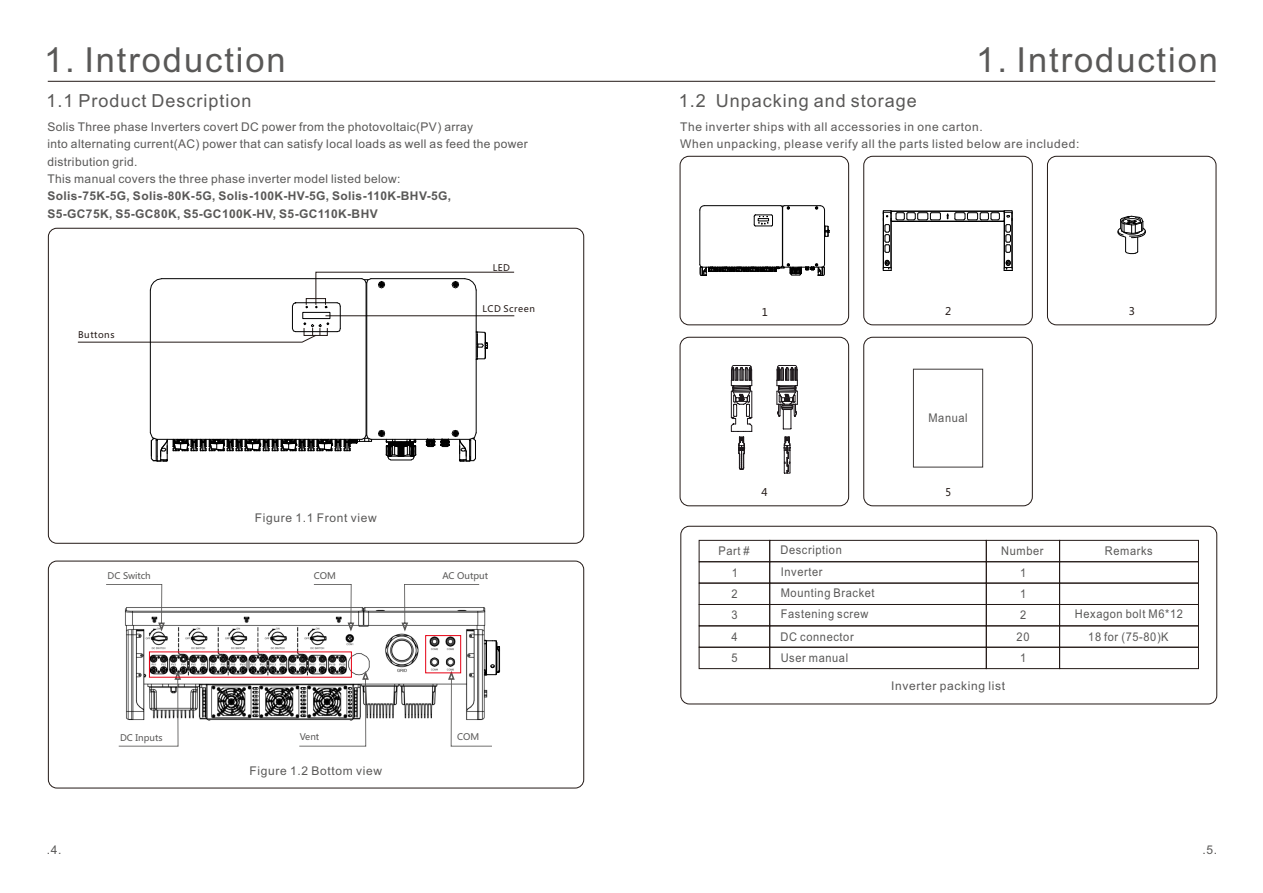
<style>
.page{position:relative;width:1263px;height:893px;background:#fff}
.page>*{position:absolute;margin:0;border:0;box-sizing:border-box;transform-origin:0 0}
.t1{font:34.5px "Arial";letter-spacing:.055em;color:#595857}
.t2{font:18px "Arial";letter-spacing:.055em;color:#595857}
.t3{font:12px/17.4px "Arial";letter-spacing:.03em;color:#595857}
.t4{font:12px/17.4px "Arial";letter-spacing:.055em;color:#595857}
.t5{font:12px/21.5px "Arial";letter-spacing:.055em;color:#595857;text-align:center;scale:.92 1}
.t6{font:700 12px/17.4px "Arial";letter-spacing:.03em;color:#595857}
.t7{font:10.5px "Microsoft Ya Hei";color:#231916}
.t8{font:10.5px "Microsoft Ya Hei";color:#231916;scale:.92 1}
.t9{font:9px "Microsoft Ya Hei";color:#595857}
.t10{font:9px "Microsoft Ya Hei";letter-spacing:.06em;color:#231916}
</style>
<div class="page">
<hr style="left:48px;top:81px;width:1167px;height:1px;background:#231916">
<div style="left:48px;top:561px;width:536px;height:227px;border:1px solid #231916;border-radius:9px"></div>
<img style="left:125px;top:607px;width:361px;height:114px">
<svg style="left:106px;top:584px;width:59px;height:47px"></svg>
<svg style="left:401px;top:584px;width:78px;height:47px"></svg>
<svg style="left:119px;top:671px;width:62px;height:76px"></svg>
<svg style="left:299px;top:671px;width:70px;height:76px"></svg>
<svg style="left:314px;top:584px;width:40px;height:47px"></svg>
<div style="left:425px;top:635px;width:36px;height:38px;border:1px solid #e60013"></div>
<div style="left:680px;top:526px;width:537px;height:178px;border:1px solid #231916;border-radius:9px"></div>
<div style="left:699px;top:540px;width:71px;height:22px;border:1px solid #231916"></div>
<div style="left:699px;top:561px;width:71px;height:22px;border:1px solid #231916"></div>
<div style="left:699px;top:583px;width:71px;height:22px;border:1px solid #231916"></div>
<div style="left:699px;top:604px;width:71px;height:22px;border:1px solid #231916"></div>
<div style="left:699px;top:625px;width:71px;height:23px;border:1px solid #231916"></div>
<div style="left:699px;top:647px;width:71px;height:22px;border:1px solid #231916"></div>
<div style="left:769px;top:540px;width:218px;height:22px;border:1px solid #231916"></div>
<div style="left:769px;top:561px;width:218px;height:22px;border:1px solid #231916"></div>
<div style="left:769px;top:583px;width:218px;height:22px;border:1px solid #231916"></div>
<div style="left:769px;top:604px;width:218px;height:22px;border:1px solid #231916"></div>
<div style="left:769px;top:625px;width:218px;height:23px;border:1px solid #231916"></div>
<div style="left:769px;top:647px;width:218px;height:22px;border:1px solid #231916"></div>
<div style="left:986px;top:540px;width:74px;height:22px;border:1px solid #231916"></div>
<div style="left:1059px;top:540px;width:140px;height:22px;border:1px solid #231916"></div>
<div style="left:986px;top:561px;width:74px;height:22px;border:1px solid #231916"></div>
<div style="left:1059px;top:561px;width:140px;height:22px;border:1px solid #231916"></div>
<div style="left:986px;top:583px;width:74px;height:22px;border:1px solid #231916"></div>
<div style="left:986px;top:604px;width:74px;height:22px;border:1px solid #231916"></div>
<div style="left:986px;top:625px;width:74px;height:23px;border:1px solid #231916"></div>
<div style="left:986px;top:647px;width:74px;height:22px;border:1px solid #231916"></div>
<div style="left:1059px;top:583px;width:140px;height:22px;border:1px solid #231916"></div>
<div style="left:1059px;top:604px;width:140px;height:22px;border:1px solid #231916"></div>
<div style="left:1059px;top:625px;width:140px;height:23px;border:1px solid #231916"></div>
<div style="left:1059px;top:647px;width:140px;height:22px;border:1px solid #231916"></div>
<div style="left:680px;top:156px;width:169px;height:169px;border:1px solid #231916;border-radius:9px"></div>
<div style="left:863px;top:156px;width:170px;height:169px;border:1px solid #231916;border-radius:9px"></div>
<div style="left:1047px;top:156px;width:169px;height:169px;border:1px solid #231916;border-radius:9px"></div>
<div style="left:680px;top:337px;width:169px;height:169px;border:1px solid #231916;border-radius:9px"></div>
<div style="left:863px;top:337px;width:170px;height:169px;border:1px solid #231916;border-radius:9px"></div>
<div style="left:913px;top:369px;width:70px;height:98px;border:1px solid #3e3a39"></div>
<hr style="left:891px;top:221px;width:1px;height:47px;background:#000">
<hr style="left:1012px;top:221px;width:1px;height:47px;background:#000">
<hr style="left:1011px;top:221px;width:1px;height:47px;background:#000">
<hr style="left:883px;top:221px;width:1px;height:47px;background:#000">
<hr style="left:1004px;top:221px;width:1px;height:47px;background:#000">
<svg style="left:883px;top:260px;width:9px;height:11px"></svg>
<svg style="left:1004px;top:260px;width:9px;height:11px"></svg>
<svg style="left:883px;top:210px;width:130px;height:43px"></svg>
<svg style="left:730px;top:365px;width:23px;height:105px"></svg>
<svg style="left:776px;top:365px;width:22px;height:64px"></svg>
<svg style="left:784px;top:437px;width:7px;height:37px"></svg>
<svg style="left:1117px;top:215px;width:29px;height:39px"></svg>
<hr style="left:371px;top:439px;width:99px;height:1px;background:#000">
<hr style="left:476px;top:290px;width:1px;height:143px;background:#000">
<hr style="left:150px;top:290px;width:1px;height:143px;background:#000">
<hr style="left:366px;top:283px;width:1px;height:152px;background:#000">
<svg style="left:378px;top:430px;width:38px;height:31px"></svg>
<svg style="left:426px;top:430px;width:51px;height:32px"></svg>
<svg style="left:150px;top:432px;width:222px;height:30px"></svg>
<svg style="left:77px;top:272px;width:437px;height:88px"></svg>
<hr style="left:784px;top:205px;width:36px;height:1px;background:#000">
<hr style="left:824px;top:210px;width:1px;height:55px;background:#000">
<hr style="left:704px;top:205px;width:77px;height:1px;background:#000">
<hr style="left:699px;top:210px;width:1px;height:55px;background:#000">
<hr style="left:782px;top:207px;width:1px;height:59px;background:#000">
<svg style="left:815px;top:205px;width:10px;height:5px"></svg>
<svg style="left:825px;top:226px;width:5px;height:11px"></svg>
<svg style="left:780px;top:205px;width:10px;height:5px"></svg>
<svg style="left:699px;top:260px;width:126px;height:16px"></svg>
<svg style="left:699px;top:205px;width:6px;height:6px"></svg>
<svg style="left:754px;top:214px;width:19px;height:13px"></svg>
<svg style="left:448px;top:640px;width:52px;height:107px"></svg>
<h1 class="t1" style="left:44px;top:47px;width:243px">1. Introduction</h1>
<h2 class="t2" style="left:46px;top:94px;width:207px">1.1 Product Description</h2>
<p class="t3" style="left:47px;top:119px;width:482px">Solis Three phase Inverters covert DC power from the photovoltaic(PV) array<br>into alternating current(AC) power that can satisfy local loads as well as feed the power distribution grid.<br>This manual covers the three phase inverter model listed below:</p>
<p class="t6" style="left:47px;top:189px;width:405px">Solis-75K-5G, Solis-80K-5G, Solis-100K-HV-5G, Solis-110K-BHV-5G,<br>S5-GC75K, S5-GC80K, S5-GC100K-HV, S5-GC110K-BHV</p>
<p class="t10" style="left:78px;top:330px;width:38px">Buttons</p>
<p class="t4" style="left:255px;top:511px;width:124px">Figure 1.1 Front view</p>
<p class="t10" style="left:493px;top:263px;width:19px">LED</p>
<p class="t10" style="left:483px;top:305px;width:54px">LCD Screen</p>
<p class="t9" style="left:107px;top:572px;width:45px">DC Switch</p>
<p class="t9" style="left:442px;top:572px;width:47px">AC Output</p>
<p class="t9" style="left:314px;top:572px;width:24px">COM</p>
<p class="t4" style="left:47px;top:842px;width:16px">.4.</p>
<p class="t9" style="left:120px;top:733px;width:44px">DC Inputs</p>
<p class="t9" style="left:300px;top:733px;width:21px">Vent</p>
<p class="t4" style="left:250px;top:763px;width:134px">Figure 1.2 Bottom view</p>
<p class="t9" style="left:457px;top:733px;width:24px">COM</p>
<h1 class="t1" style="left:976px;top:47px;width:243px">1. Introduction</h1>
<h2 class="t2" style="left:679px;top:94px;width:240px">1.2 Unpacking and storage</h2>
<p class="t4" style="left:680px;top:119px;width:401px">The inverter ships with all accessories in one carton.<br>When unpacking, please verify all the parts listed below are included:</p>
<p class="t7" style="left:762px;top:307px;width:8px">1</p>
<p class="t7" style="left:945px;top:306px;width:8px">2</p>
<p class="t7" style="left:1129px;top:306px;width:8px">3</p>
<p class="t5" style="left:928px;top:408px;width:44px">Manual</p>
<p class="t7" style="left:761px;top:487px;width:8px">4</p>
<p class="t8" style="left:945px;top:487px;width:8px">5</p>
<p class="t5" style="left:718px;top:541px;width:36px">Part #<br>1<br>2</p>
<p class="t5" style="left:780px;top:540px;width:104px;text-align:left">Description<br>Inverter<br>Mounting Bracket</p>
<p class="t5" style="left:1001px;top:541px;width:48px">Number<br>1<br>1</p>
<p class="t5" style="left:731px;top:606px;width:8px;text-align:justify">3<br>4<br>5</p>
<p class="t5" style="left:781px;top:604px;width:97px">Fastening screw</p>
<p class="t5" style="left:1020px;top:606px;width:8px">2</p>
<p class="t5" style="left:781px;top:627px;width:81px;text-align:left">DC connector<br>User manual</p>
<p class="t5" style="left:1016px;top:627px;width:16px">20<br>1</p>
<p class="t4" style="left:891px;top:678px;width:116px">Inverter packing list</p>
<p class="t5" style="left:1105px;top:541px;width:54px">Remarks</p>
<p class="t5" style="left:1075px;top:604px;width:119px">Hexagon bolt M6*12</p>
<p class="t5" style="left:1088px;top:627px;width:89px">18 for (75-80)K</p>
<p class="t4" style="left:1202px;top:842px;width:16px">.5.</p>
</div>
